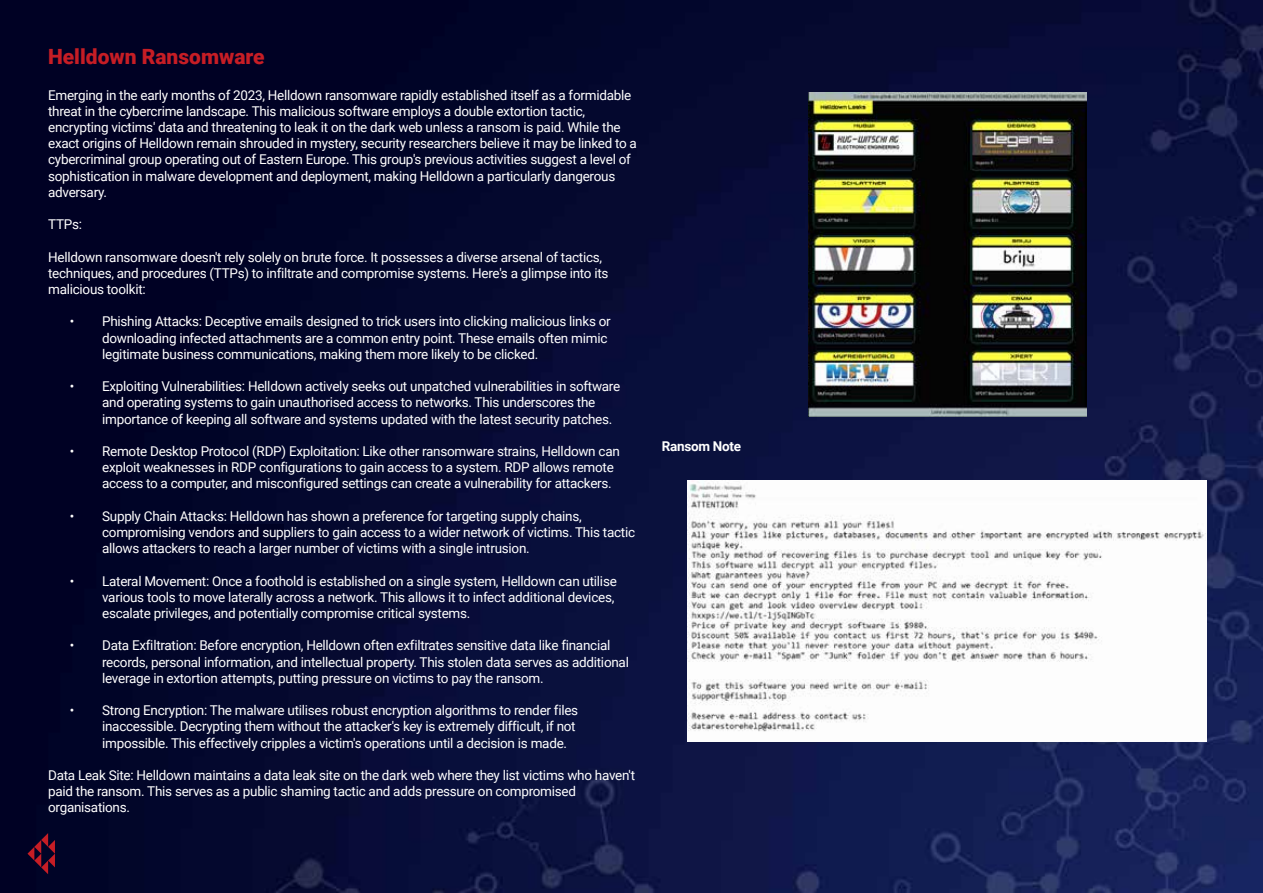
<style>
.page{position:relative;width:1263px;height:893px;background:#fff}
.page>*{position:absolute;margin:0;border:0;box-sizing:border-box;transform-origin:0 0}
.t1{font:900 21px "Roboto";color:#c61d25}
.t2{font:13.5px/16.2px "Roboto";letter-spacing:-.02em;color:#fff}
.t3{font:700 13.5px "Roboto";letter-spacing:-.02em;color:#fff}
</style>
<div class="page">
<img style="left:0;top:0;width:1263px;height:893px">
<svg style="left:28px;top:833px;width:27px;height:41px"></svg>
<div style="left:100px;top:524px;width:184px;height:16px;background:#000224"></div>
<img style="left:808px;top:93px;width:278px;height:323px">
<img style="left:687px;top:480px;width:519px;height:261px">
<h1 class="t1" style="left:48px;top:41px;width:218px">Helldown Ransomware</h1>
<p class="t2" style="left:48px;top:86px;width:590px">Emerging in the early months of 2023, Helldown ransomware rapidly established itself as a formidable threat in the cybercrime landscape. This malicious software employs a double extortion tactic, encrypting victims' data and threatening to leak it on the dark web unless a ransom is paid. While the exact origins of Helldown remain shrouded in mystery, security researchers believe it may be linked to a cybercriminal group operating out of Eastern Europe. This group's previous activities suggest a level of sophistication in malware development and deployment, making Helldown a particularly dangerous adversary.</p>
<p class="t2" style="left:48px;top:216px;width:35px">TTPs:</p>
<p class="t2" style="left:48px;top:248px;width:562px">Helldown ransomware doesn't rely solely on brute force. It possesses a diverse arsenal of tactics, techniques, and procedures (TTPs) to infiltrate and compromise systems. Here's a glimpse into its malicious toolkit:</p>
<p class="t2" style="left:102px;top:313px;width:510px;text-indent:-32px">• Phishing Attacks: Deceptive emails designed to trick users into clicking malicious links or downloading infected attachments are a common entry point. These emails often mimic legitimate business communications, making them more likely to be clicked.</p>
<p class="t2" style="left:102px;top:378px;width:520px;text-indent:-32px">• Exploiting Vulnerabilities: Helldown actively seeks out unpatched vulnerabilities in software and operating systems to gain unauthorised access to networks. This underscores the importance of keeping all software and systems updated with the latest security patches.</p>
<p class="t2" style="left:102px;top:443px;width:519px;text-indent:-32px">• Remote Desktop Protocol (RDP) Exploitation: Like other ransomware strains, Helldown can exploit weaknesses in RDP configurations to gain access to a system. RDP allows remote access to a computer, and misconfigured settings can create a vulnerability for attackers.</p>
<p class="t2" style="left:102px;top:507px;width:534px;text-indent:-32px">• Supply Chain Attacks: Helldown has shown a preference for targeting supply chains, compromising vendors and suppliers to gain access to a wider network of victims. This tactic allows attackers to reach a larger number of victims with a single intrusion.</p>
<p class="t2" style="left:102px;top:572px;width:516px;text-indent:-32px">• Lateral Movement: Once a foothold is established on a single system, Helldown can utilise various tools to move laterally across a network. This allows it to infect additional devices, escalate privileges, and potentially compromise critical systems.</p>
<p class="t2" style="left:102px;top:637px;width:528px;text-indent:-32px">• Data Exfiltration: Before encryption, Helldown often exfiltrates sensitive data like financial records, personal information, and intellectual property. This stolen data serves as additional leverage in extortion attempts, putting pressure on victims to pay the ransom.</p>
<p class="t2" style="left:102px;top:702px;width:478px;text-indent:-32px">• Strong Encryption: The malware utilises robust encryption algorithms to render files inaccessible. Decrypting them without the attacker's key is extremely difficult, if not impossible. This effectively cripples a victim's operations until a decision is made.</p>
<p class="t2" style="left:48px;top:767px;width:588px">Data Leak Site: Helldown maintains a data leak site on the dark web where they list victims who haven't paid the ransom. This serves as a public shaming tactic and adds pressure on compromised organisations.</p>
<p class="t3" style="left:662px;top:436px;width:81px">Ransom Note</p>
</div>
